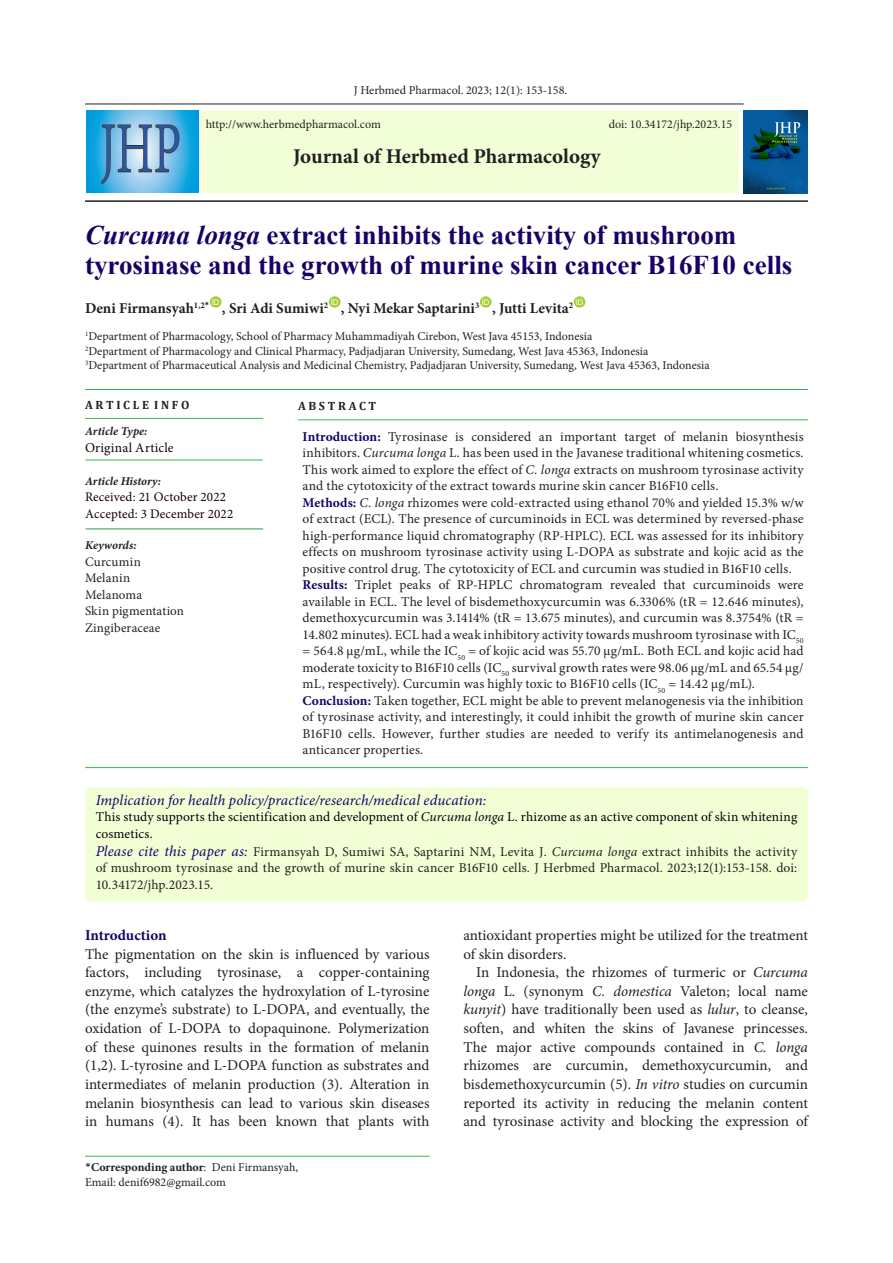
<style>
.page{position:relative;width:893px;height:1263px;background:#fff}
.page>*{position:absolute;margin:0;border:0;box-sizing:border-box;transform-origin:0 0}
.t1{font:700 27px/30px "Times New Roman";color:#190066}
.t2{font:700 21px "Minion Pro";color:#231f20}
.abstract{font:15px/18.6px "Minion Pro";color:#231f20;text-align:justify}
.t3{font:700 15px "Minion Pro";color:#231f20}
.abstract-2{font:italic 15px "Minion Pro";letter-spacing:.005em;color:#190066}
.abstract-3{font:700 15px "Minion Pro";letter-spacing:-.005em;color:#190066}
.abstract-4{font:13.5px/16.5px "Minion Pro";letter-spacing:.01em;color:#231f20;text-align:justify}
.abstract-5{font:13.5px/16.5px "Minion Pro";letter-spacing:.005em;color:#00000b}
.t4{font:13.5px "Minion Pro";letter-spacing:.025em;color:#170000}
.t5{font:13.05px "Minion Pro";letter-spacing:.01em;color:#231f20}
.t6{font:13.05px "Minion Pro";letter-spacing:.01em;color:#170000}
.t7{font:12px "Minion Pro";color:#231f20}
.t8{font:700 12px "Minion Pro";color:#231f20}
.t9{font:italic 700 12px "Minion Pro";color:#231f20}
.t10{font:700 12px "Cambria";color:#231f20}
.t11{font:7.8px "Arial";color:#fff}
.s1{font-style:italic}
.s2{font-weight:700;color:#190066}
.s3{font-style:italic;font-size:15px;color:#190066}
.s4{font-family:"Calibri";font-weight:400}
.s5{font-weight:400}
</style>
<div class="page">
<hr style="left:85px;top:104px;width:659px;height:1px;background:#231f20">
<hr style="left:85px;top:200px;width:723px;height:2px;background:#231f20">
<div style="left:201px;top:111px;width:538px;height:81px;background:#f2ffd6"></div>
<div style="left:210px;top:296px;width:12px;height:12px;background:#a6ce39;border-radius:50%"></div>
<div style="left:329px;top:296px;width:12px;height:12px;background:#a6ce39;border-radius:50%"></div>
<div style="left:480px;top:296px;width:12px;height:12px;background:#a6ce39;border-radius:50%"></div>
<div style="left:574px;top:296px;width:11px;height:12px;background:#a6ce39;border-radius:50%"></div>
<hr style="left:85px;top:1156px;width:344px;height:1px;background:#3ab54a">
<div style="left:85px;top:787px;width:723px;height:114px;background:#f2ffd5;border-radius:5px"></div>
<hr style="left:298px;top:419px;width:510px;height:1px;background:#35b44a">
<hr style="left:85px;top:389px;width:723px;height:1px;background:#30ad4a">
<hr style="left:85px;top:767px;width:723px;height:1px;background:#35b44a">
<hr style="left:85px;top:418px;width:178px;height:1px;background:#42b649">
<hr style="left:85px;top:528px;width:178px;height:1px;background:#2c9c47">
<hr style="left:85px;top:460px;width:178px;height:1px;background:#35b44a">
<img style="left:744px;top:111px;width:64px;height:83px">
<img style="left:85px;top:111px;width:114px;height:81px">
<p class="t7" style="left:354px;top:82px;width:215px">J Herbmed Pharmacol. 2023; 12(1): 153-158.</p>
<p class="t7" style="left:206px;top:116px;width:177px">http://www.herbmedpharmacol.com</p>
<p class="t7" style="left:609px;top:116px;width:125px">doi: 10.34172/jhp.2023.15</p>
<p class="t2" style="left:293px;top:142px;width:309px">Journal of Herbmed Pharmacology</p>
<p class="t1" style="left:85px;top:219px;width:709px"><span class="s1">Curcuma longa</span> extract inhibits the activity of mushroom tyrosinase and the growth of murine skin cancer B16F10 cells</p>
<p class="t3" style="left:85px;top:298px;width:126px">Deni Firmansyah<sup>1,2</sup><sup>*</sup></p>
<p class="t11" style="left:212px;top:297px;width:9px">ID</p>
<p class="t11" style="left:576px;top:297px;width:9px">ID</p>
<p class="t7" style="left:85px;top:328px;width:509px"><sup>1</sup>Department of Pharmacology, School of Pharmacy Muhammadiyah Cirebon, West Java 45153, Indonesia</p>
<p class="t7" style="left:85px;top:343px;width:565px"><sup>2</sup>Department of Pharmacology and Clinical Pharmacy, Padjadjaran University, Sumedang, West Java 45363, Indonesia</p>
<p class="t7" style="left:85px;top:357px;width:626px"><sup>3</sup>Department of Pharmaceutical Analysis and Medicinal Chemistry, Padjadjaran University, Sumedang, West Java 45363, Indonesia</p>
<p class="t11" style="left:331px;top:297px;width:9px">ID</p>
<p class="t11" style="left:482px;top:297px;width:9px">ID</p>
<p class="t3" style="left:222px;top:298px;width:108px">, Sri Adi Sumiwi<sup>2</sup></p>
<p class="t3" style="left:341px;top:298px;width:140px">, Nyi Mekar Saptarini<sup>3</sup></p>
<p class="t3" style="left:492px;top:298px;width:83px">, Jutti Levita<sup>2</sup></p>
<p class="t10" style="left:85px;top:397px;width:106px">A R T I C L E I N F O</p>
<p class="t9" style="left:85px;top:423px;width:64px">Article Type:</p>
<p class="t4" style="left:85px;top:438px;width:90px">Original Article</p>
<p class="t9" style="left:85px;top:472px;width:78px">Article History:</p>
<p class="t6" style="left:85px;top:488px;width:142px">Received: 21 October 2022</p>
<p class="t6" style="left:85px;top:505px;width:150px">Accepted: 3 December 2022</p>
<p class="t9" style="left:85px;top:537px;width:53px">Keywords:</p>
<p class="t5" style="left:85px;top:553px;width:57px">Curcumin</p>
<p class="t5" style="left:85px;top:569px;width:47px">Melanin</p>
<p class="t5" style="left:85px;top:586px;width:59px">Melanoma</p>
<p class="t5" style="left:85px;top:602px;width:100px">Skin pigmentation</p>
<p class="t5" style="left:85px;top:619px;width:77px">Zingiberaceae</p>
<p class="t10" style="left:298px;top:397px;width:80px">A B S T R A C T</p>
<p class="abstract-4" style="left:303px;top:428px;width:503px"><span class="s2">Introduction:</span> Tyrosinase is considered an important target of melanin biosynthesis inhibitors. <span class="s1">Curcuma longa</span> L. has been used in the Javanese traditional whitening cosmetics.<br>This work aimed to explore the effect of <span class="s1">C. longa</span> extracts on mushroom tyrosinase activity and the cytotoxicity of the extract towards murine skin cancer B16F10 cells.</p>
<p class="abstract-4" style="left:303px;top:494px;width:503px"><span class="s2">Methods:</span> <span class="s1">C. longa</span> rhizomes were cold-extracted using ethanol 70% and yielded 15.3% w/w of extract (ECL). The presence of curcuminoids in ECL was determined by reversed-phase high-performance liquid chromatography (RP-HPLC). ECL was assessed for its inhibitory effects on mushroom tyrosinase activity using L-DOPA as substrate and kojic acid as the positive control drug. The cytotoxicity of ECL and curcumin was studied in B16F10 cells.</p>
<p class="abstract-4" style="left:303px;top:577px;width:503px"><span class="s2">Results:</span> Triplet peaks of RP-HPLC chromatogram revealed that curcuminoids were available in ECL. The level of bisdemethoxycurcumin was 6.3306% (tR = 12.646 minutes), demethoxycurcumin was 3.1414% (tR = 13.675 minutes), and curcumin was 8.3754% (tR = 14.802 minutes). ECL had a weak inhibitory activity towards mushroom tyrosinase with IC<sub>50 </sub>= 564.8 µg/mL, while the IC<sub>50</sub> = of kojic acid was 55.70 µg/mL. Both ECL and kojic acid had moderate toxicity to B16F10 cells (IC<sub>50</sub> survival growth rates were 98.06 µg/mL and 65.54 µg/ mL, respectively). Curcumin was highly toxic to B16F10 cells (IC<sub>50</sub> = 14.42 µg/mL).</p>
<p class="abstract-4" style="left:303px;top:692px;width:503px"><span class="s2">Conclusion:</span> Taken together, ECL might be able to prevent melanogenesis via the inhibition of tyrosinase activity, and interestingly, it could inhibit the growth of murine skin cancer B16F10 cells. However, further studies are needed to verify its antimelanogenesis and anticancer properties.</p>
<p class="abstract-2" style="left:96px;top:790px;width:392px">Implication for health policy/practice/research/medical education:</p>
<p class="abstract-5" style="left:96px;top:809px;width:703px">This study supports the scientification and development of <span class="s1">Curcuma longa</span> L. rhizome as an active component of skin whitening cosmetics.</p>
<p class="abstract-4" style="left:96px;top:843px;width:703px"><span class="s3">Please cite this paper as:</span> Firmansyah D, Sumiwi SA, Saptarini NM, Levita J. <span class="s1">Curcuma longa</span> extract inhibits the activity of mushroom tyrosinase and the growth of murine skin cancer B16F10 cells. J Herbmed Pharmacol. 2023;12(1):153-158. doi:<br>10.34172/jhp.2023.15.</p>
<p class="abstract-3" style="left:85px;top:925px;width:83px">Introduction</p>
<p class="abstract" style="left:85px;top:945px;width:346px">The pigmentation on the skin is influenced by various factors, including tyrosinase, a copper-containing enzyme, which catalyzes the hydroxylation of L-tyrosine (the enzyme’s substrate) to L-DOPA, and eventually, the oxidation of L-DOPA to dopaquinone. Polymerization of these quinones results in the formation of melanin (1,2). L-tyrosine and L-DOPA function as substrates and intermediates of melanin production (3). Alteration in melanin biosynthesis can lead to various skin diseases in humans (4). It has been known that plants with</p>
<p class="t8" style="left:85px;top:1159px;width:215px"><span class="s4">*</span>Corresponding author<span class="s5">: Deni Firmansyah,</span></p>
<p class="t7" style="left:85px;top:1174px;width:142px">Email: denif6982@gmail.com</p>
<p class="abstract" style="left:463px;top:926px;width:346px">antioxidant properties might be utilized for the treatment of skin disorders.</p>
<p class="abstract" style="left:463px;top:963px;width:346px;text-indent:13px">In Indonesia, the rhizomes of turmeric or <span class="s1">Curcuma longa</span> L. (synonym <span class="s1">C. domestica</span> Valeton; local name <span class="s1">kunyit</span>) have traditionally been used as <span class="s1">lulur</span>, to cleanse, soften, and whiten the skins of Javanese princesses.<br>The major active compounds contained in <span class="s1">C. longa </span>rhizomes are curcumin, demethoxycurcumin, and bisdemethoxycurcumin (5). <span class="s1">In vitro</span> studies on curcumin reported its activity in reducing the melanin content and tyrosinase activity and blocking the expression of</p>
</div>
